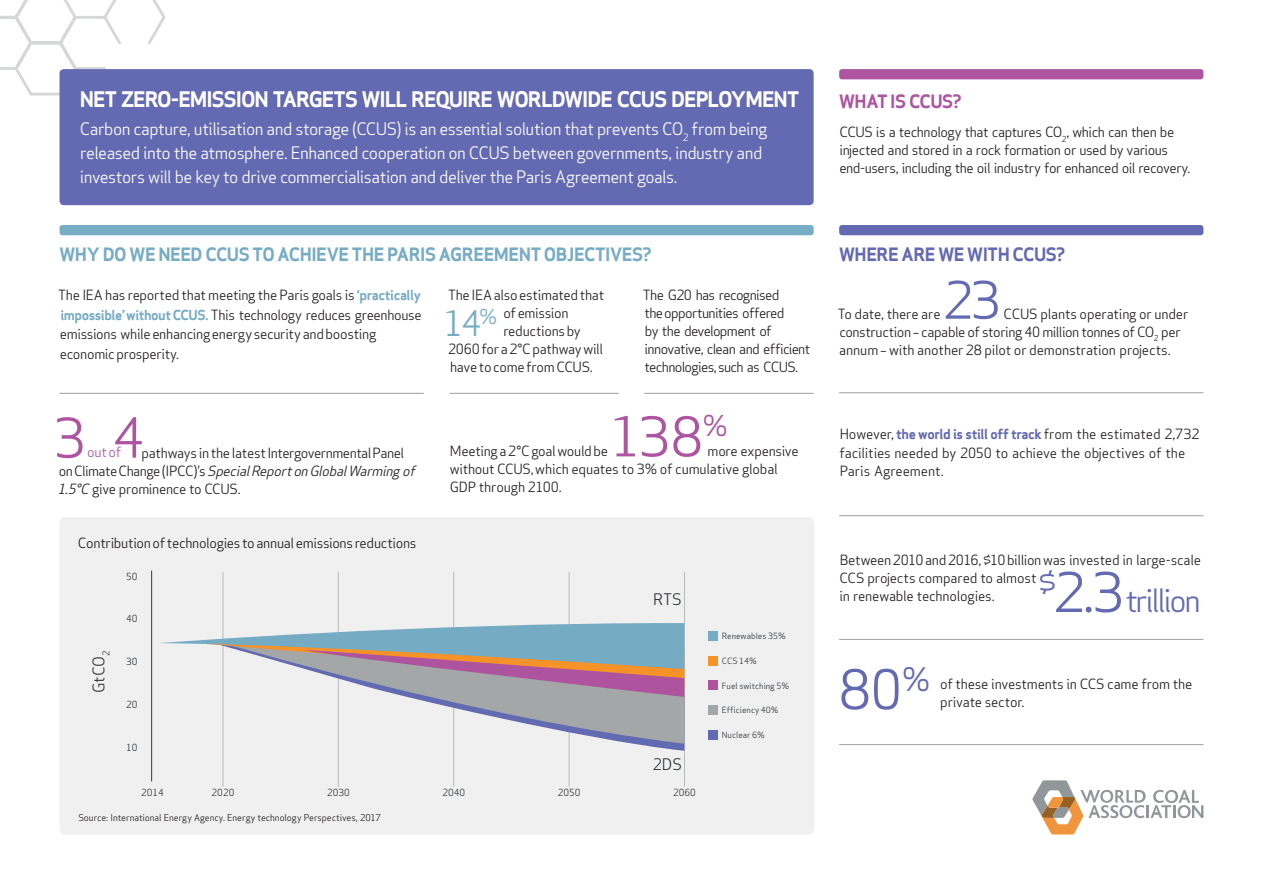
<style>
.page{position:relative;width:1263px;height:893px;background:#fff}
.page>*{position:absolute;margin:0;border:0;box-sizing:border-box;transform-origin:0 0}
.t1{font:53.25px "Apex Sans";color:#ae55a1}
.t2{font:53.25px "Apex Sans";color:#646ab1}
.t3{font:50.25px "Apex Sans";color:#646ab1}
.t4{font:33.75px "Apex Sans";color:#77acc5}
.t5{font:30.75px "Apex Sans";letter-spacing:-.075em;color:#646ab1}
.t6{font:21px "Apex Sans Bold ST";letter-spacing:-.045em;color:#fff}
.t7{font:18px "Apex Sans Bold ST";letter-spacing:-.025em;color:#77acc5}
.t8{font:18px "Apex Sans Bold ST";letter-spacing:-.02em;color:#646ab1}
.t9{font:18px "Apex Sans Bold ST";letter-spacing:-.025em;color:#ae55a1}
.t10{font:16.5px/24px "Apex Sans";letter-spacing:-.03em;color:#fff}
.t11{font:15.45px "Apex Sans";color:#333638}
.t12{font:15.3px "Apex Sans";color:#333638}
.t13{font:13.5px/18px "Apex Sans";letter-spacing:-.025em;color:#231f20}
.t14{font:13.5px/18px "Apex Sans";letter-spacing:-.05em;color:#231f20}
.t15{font:13.5px "Apex Sans";letter-spacing:-.005em;color:#231f20}
.t16{font:13.5px "Apex Sans";color:#ae55a1}
.t17{font:9.45px "Apex Sans";color:#333638}
.t18{font:9px "Apex Sans";letter-spacing:-.01em;color:#231f20}
.t19{font:8.25px "Apex Sans";color:#333638}
.s1{font-family:"Apex Sans Bold ST";color:#77acc5}
.s2{font-style:italic}
.s3{font-family:"Apex Sans Bold ST";color:#646ab1}
.s4{font-size:53.25px}
</style>
<div class="page">
<svg style="left:0;top:0;width:166px;height:98px"></svg>
<div style="left:60px;top:69px;width:754px;height:136px;background:#646ab1;border-radius:4px"></div>
<div style="left:60px;top:517px;width:754px;height:317px;background:#f0f0f1;border-radius:6px"></div>
<hr style="left:223px;top:572px;width:1px;height:215px;background:#b8bbbb">
<hr style="left:338px;top:572px;width:1px;height:215px;background:#b8bbbb">
<hr style="left:453px;top:572px;width:1px;height:215px;background:#b8bbbb">
<hr style="left:569px;top:572px;width:1px;height:215px;background:#b8bbbb">
<hr style="left:684px;top:572px;width:1px;height:215px;background:#b8bbbb">
<svg style="left:222px;top:744px;width:462px;height:7px"></svg>
<svg style="left:222px;top:697px;width:462px;height:47px"></svg>
<svg style="left:159px;top:622px;width:525px;height:75px"></svg>
<div style="left:708px;top:631px;width:10px;height:10px;background:#76abc4"></div>
<div style="left:708px;top:656px;width:10px;height:10px;background:#f59228"></div>
<div style="left:708px;top:681px;width:10px;height:9px;background:#ae549f"></div>
<div style="left:708px;top:705px;width:10px;height:10px;background:#a4a7a7"></div>
<div style="left:708px;top:730px;width:10px;height:10px;background:#626ab1"></div>
<hr style="left:151px;top:571px;width:1px;height:210px;background:#333638">
<div style="left:60px;top:225px;width:754px;height:10px;background:#77acc5;border-radius:3px"></div>
<div style="left:839px;top:225px;width:364px;height:10px;background:#646ab1;border-radius:3px"></div>
<div style="left:839px;top:69px;width:364px;height:10px;background:#ae55a1;border-radius:3px"></div>
<svg style="left:1032px;top:780px;width:171px;height:54px"></svg>
<hr style="left:60px;top:393px;width:364px;height:1px;background:#9d9fa2">
<hr style="left:839px;top:392px;width:364px;height:1px;background:#9d9fa2">
<hr style="left:839px;top:515px;width:364px;height:1px;background:#9d9fa2">
<hr style="left:839px;top:639px;width:364px;height:1px;background:#9d9fa2">
<hr style="left:839px;top:744px;width:364px;height:1px;background:#9d9fa2">
<hr style="left:449px;top:393px;width:170px;height:1px;background:#9d9fa2">
<hr style="left:644px;top:393px;width:170px;height:1px;background:#9d9fa2">
<h3 class="t6" style="left:80px;top:85px;width:721px">NET ZERO-EMISSION TARGETS WILL REQUIRE WORLDWIDE CCUS DEPLOYMENT</h3>
<h3 class="t9" style="left:839px;top:90px;width:124px">WHAT IS CCUS?</h3>
<p class="t10" style="left:80px;top:116px;width:689px">Carbon capture, utilisation and storage (CCUS) is an essential solution that prevents CO<sub>2</sub> from being released into the atmosphere. Enhanced cooperation on CCUS between governments, industry and investors will be key to drive commercialisation and deliver the Paris Agreement goals.</p>
<p class="t13" style="left:839px;top:122px;width:352px">CCUS is a technology that captures CO<sub>2</sub>, which can then be injected and stored in a rock formation or used by various end-users, including the oil industry for enhanced oil recovery.</p>
<h3 class="t7" style="left:59px;top:243px;width:594px">WHY DO WE NEED CCUS TO ACHIEVE THE PARIS AGREEMENT OBJECTIVES?</h3>
<h3 class="t8" style="left:839px;top:243px;width:228px">WHERE ARE WE WITH CCUS?</h3>
<p class="t13" style="left:58px;top:284px;width:365px;line-height:19.5px">The IEA has reported that meeting the Paris goals is <span class="s1">‘practically impossible’ without CCUS.</span> This technology reduces greenhouse emissions while enhancing energy security and boosting economic prosperity.</p>
<p class="t13" style="left:448px;top:285px;width:158px">The IEA also estimated that</p>
<p class="t13" style="left:503px;top:303px;width:67px">of emission</p>
<p class="t13" style="left:503px;top:321px;width:79px">reductions by</p>
<p class="t13" style="left:448px;top:339px;width:156px">2060 for a 2°C pathway will</p>
<p class="t13" style="left:450px;top:357px;width:144px">have to come from CCUS.</p>
<h3 class="t4" style="left:444px;top:296px;width:55px">14<sup>%</sup></h3>
<p class="t14" style="left:643px;top:285px;width:169px">The G20 has recognised<br>the opportunities offered<br>by the development of innovative, clean and efficient technologies, such as CCUS.</p>
<h1 class="t1" style="left:610px;top:393px;width:119px">138<sup>%</sup></h1>
<h1 class="t1" style="left:54px;top:395px;width:33px">3</h1>
<h1 class="t1" style="left:112px;top:395px;width:33px">4</h1>
<p class="t13" style="left:57px;top:442px;width:363px;text-indent:84px">pathways in the latest Intergovernmental Panel<br>o n C l i m a t e C h a n ge ( I P C C ) ’s <span class="s2">SpecialReportonGlobalWarmingof<br>1.5°C</span>give prominence to CCUS.</p>
<p class="t13" style="left:450px;top:441px;width:160px">Meeting a 2°C goal would be</p>
<p class="t13" style="left:450px;top:441px;width:350px;text-indent:258px">more expensive without CCUS, which equates to 3% of cumulative global<br>GDP through 2100.</p>
<p class="t16" style="left:87px;top:441px;width:36px">out of</p>
<p class="t13" style="left:78px;top:532px;width:340px">Contribution of technologies to annual emissions reductions</p>
<p class="t11" style="left:86px;top:693px;width:44px;rotate:-90deg">GtCO<sub>2</sub></p>
<p class="t17" style="left:126px;top:568px;width:13px">50</p>
<p class="t17" style="left:126px;top:611px;width:13px">40</p>
<p class="t17" style="left:126px;top:654px;width:13px">30</p>
<p class="t17" style="left:126px;top:697px;width:13px">20</p>
<p class="t17" style="left:126px;top:739px;width:13px">10</p>
<p class="t17" style="left:141px;top:785px;width:24px">2014</p>
<p class="t17" style="left:212px;top:785px;width:24px">2020</p>
<p class="t12" style="left:653px;top:587px;width:30px">RTS</p>
<p class="t12" style="left:653px;top:751px;width:31px">2DS</p>
<p class="t17" style="left:327px;top:785px;width:24px">2030</p>
<p class="t17" style="left:442px;top:785px;width:24px">2040</p>
<p class="t17" style="left:558px;top:785px;width:24px">2050</p>
<p class="t17" style="left:673px;top:785px;width:24px">2060</p>
<p class="t18" style="left:78px;top:810px;width:304px">Source: International Energy Agency. Energy technology Perspectives, 2017</p>
<p class="t19" style="left:722px;top:629px;width:66px">Renewables 35%</p>
<p class="t19" style="left:722px;top:654px;width:37px">CCS 14%</p>
<p class="t19" style="left:722px;top:679px;width:69px">Fuel switching 5%</p>
<p class="t19" style="left:722px;top:703px;width:58px">Efficiency 40%</p>
<p class="t19" style="left:722px;top:728px;width:44px">Nuclear 6%</p>
<h2 class="t3" style="left:943px;top:259px;width:59px">23</h2>
<p class="t13" style="left:839px;top:303px;width:351px;text-indent:164px">CCUS plants operating or under construction – capable of storing 40 million tonnes of CO<sub>2</sub> per annum – with another 28 pilot or demonstration projects.</p>
<p class="t13" style="left:838px;top:303px;width:104px">To date, there are</p>
<p class="t13" style="left:839px;top:423px;width:362px;line-height:19.5px">However, <span class="s3">the world is still off track</span> from the estimated 2,732 facilities needed by 2050 to achieve the objectives of the</p>
<p class="t15" style="left:840px;top:460px;width:105px">Paris Agreement.</p>
<p class="t13" style="left:839px;top:550px;width:363px">Between 2010 and 2016, $10 billionwas invested in large-scale<br>CCS projects compared to almost<br>in renewable technologies.</p>
<h3 class="t5" style="left:1038px;top:576px;width:164px"><sup>$</sup><span class="s4">2.3</span> trillion</h3>
<h1 class="t2" style="left:839px;top:646px;width:93px">80<sup>%</sup></h1>
<p class="t13" style="left:940px;top:674px;width:254px">of these investments in CCS came from the private sector.</p>
</div>
